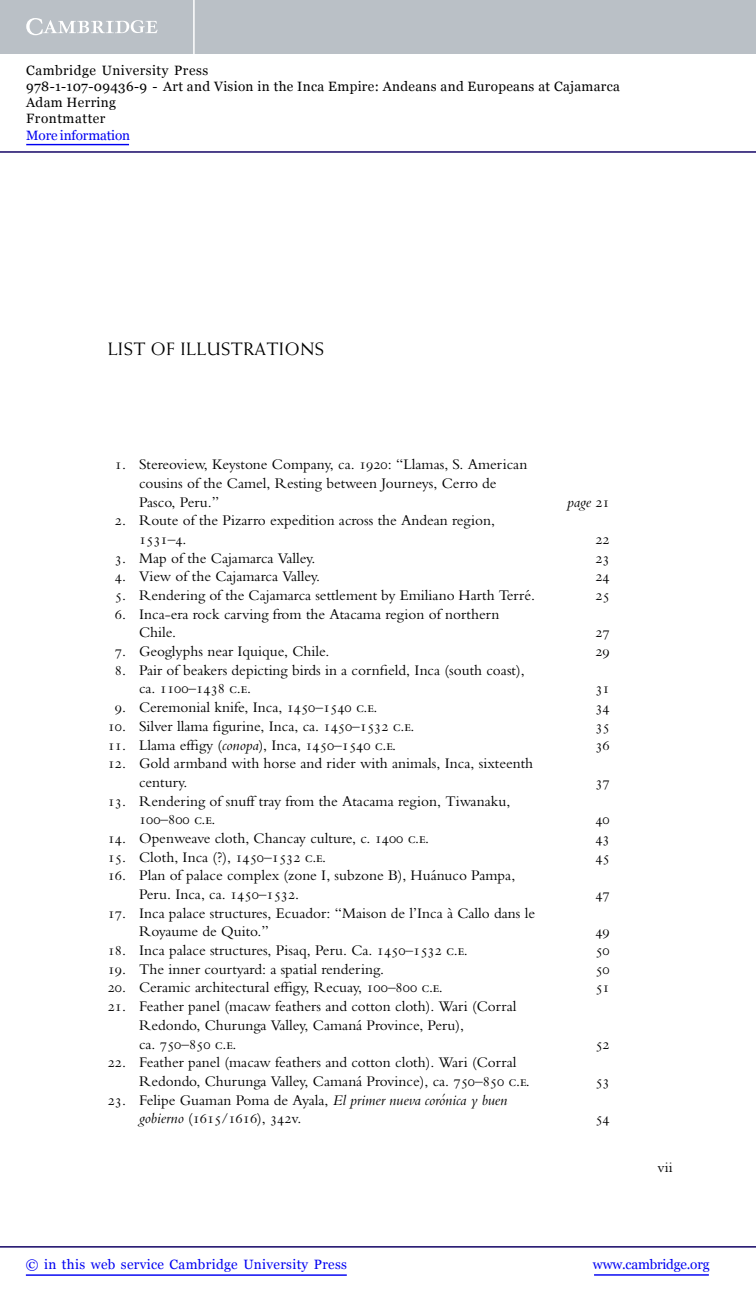
<style>
.page{position:relative;width:756px;height:1298px;background:#fff}
.page>*{position:absolute;margin:0;border:0;box-sizing:border-box;transform-origin:0 0}
.t1{font:18px "Weiss";letter-spacing:.035em;color:#000}
.t2{font:15.3px/18.8px "Bembo";color:#000}
.t3{font:15.3px "Bembo SC";color:#000}
.t4{font:15.3px "Bembo Italic Os F";color:#000}
.t5{font:15px "Bembo";color:#000}
.t6{font:13.5px/16.2px "Georgia";letter-spacing:.025em;color:#000}
.t7{font:13.5px "Georgia";letter-spacing:.025em;color:#0000f1}
.t8{font:13.5px "Georgia";letter-spacing:-.015em;color:#0000f1}
.t9{font:13.5px "Georgia";letter-spacing:-.01em;color:#0000f1}
.s1{font-family:"Bembo SC"}
.s2{font-family:"Bembo"}
.s3{font-family:"Bembo Italic Os F"}
</style>
<div class="page">
<div style="left:0;top:0;width:756px;height:54px;background:#bac0c6"></div>
<svg style="left:26px;top:18px;width:132px;height:17px"></svg>
<hr style="left:193px;top:0;width:2px;height:54px;background:#fff">
<hr style="left:0;top:151px;width:756px;height:2px;background:#150666">
<hr style="left:594px;top:1274px;width:115px;height:1px;background:#0000f1">
<hr style="left:0;top:1246px;width:756px;height:1px;background:#150666">
<hr style="left:26px;top:1274px;width:321px;height:1px;background:#0000f1">
<hr style="left:26px;top:144px;width:103px;height:1px;background:#0000f1">
<p class="t6" style="left:26px;top:62px;width:595px">Cambridge University Press<br>978-1-107-09436-9 - Art and Vision in the Inca Empire: Andeans and Europeans at Cajamarca Adam Herring<br>Frontmatter</p>
<p class="t9" style="left:26px;top:127px;width:105px">More information</p>
<p class="t1" style="left:108px;top:342px;width:218px">LIST OF ILLUSTRATIONS</p>
<p class="t2" style="left:139px;top:456px;width:390px;text-indent:-24px"><span class="s1">1</span>. Stereoview, Keystone Company, ca. <span class="s1">1920</span>: “Llamas, S. American cousins of the Camel, Resting between Journeys, Cerro de<br>Pasco, Peru.”</p>
<p class="t4" style="left:567px;top:496px;width:44px">page <span class="s1">21</span></p>
<p class="t2" style="left:115px;top:512px;width:382px"><span class="s1">2</span>. Route of the Pizarro expedition across the Andean region,</p>
<p class="t3" style="left:139px;top:533px;width:49px">1531<span class="s2">–</span>4<span class="s2">.</span></p>
<p class="t3" style="left:595px;top:533px;width:16px">22</p>
<p class="t2" style="left:115px;top:550px;width:202px"><span class="s1">3</span>. Map of the Cajamarca Valley.</p>
<p class="t3" style="left:595px;top:552px;width:16px">23</p>
<p class="t2" style="left:115px;top:568px;width:207px"><span class="s1">4</span>. View of the Cajamarca Valley.</p>
<p class="t3" style="left:595px;top:571px;width:16px">24</p>
<p class="t2" style="left:115px;top:587px;width:422px"><span class="s1">5</span>. Rendering of the Cajamarca settlement by Emiliano Harth Terre.´</p>
<p class="t3" style="left:595px;top:590px;width:16px">25</p>
<p class="t2" style="left:139px;top:606px;width:362px;text-indent:-24px"><span class="s1">6</span>. Inca-era rock carving from the Atacama region of northern<br>Chile.</p>
<p class="t3" style="left:595px;top:627px;width:16px">27</p>
<p class="t2" style="left:115px;top:643px;width:216px"><span class="s1">7</span>. Geoglyphs near Iquique, Chile.</p>
<p class="t3" style="left:595px;top:646px;width:16px">29</p>
<p class="t2" style="left:115px;top:662px;width:411px"><span class="s1">8</span>. Pair of beakers depicting birds in a cornfield, Inca (south coast),</p>
<p class="t3" style="left:139px;top:683px;width:114px"><span class="s2">ca.</span> 1100<span class="s2">–</span>1438 c.e<span class="s2">.</span></p>
<p class="t3" style="left:595px;top:683px;width:16px">31</p>
<p class="t2" style="left:115px;top:699px;width:264px"><span class="s1">9</span>. Ceremonial knife, Inca, <span class="s1">1450</span>–<span class="s1">1540 c.e.</span></p>
<p class="t3" style="left:595px;top:702px;width:16px">34</p>
<p class="t2" style="left:108px;top:718px;width:308px"><span class="s1">10</span>. Silver llama figurine, Inca, ca. <span class="s1">1450</span>–<span class="s1">1532 c.e.</span></p>
<p class="t3" style="left:595px;top:720px;width:16px">35</p>
<p class="t2" style="left:108px;top:737px;width:290px"><span class="s1">11</span>. Llama effigy (<span class="s3">conopa</span>), Inca, <span class="s1">1450</span>–<span class="s1">1540 c.e.</span></p>
<p class="t3" style="left:595px;top:739px;width:16px">36</p>
<p class="t2" style="left:139px;top:755px;width:396px;text-indent:-31px"><span class="s1">12</span>. Gold armband with horse and rider with animals, Inca, sixteenth century.</p>
<p class="t3" style="left:595px;top:776px;width:16px">37</p>
<p class="t2" style="left:108px;top:793px;width:404px"><span class="s1">13</span>. Rendering of snuff tray from the Atacama region, Tiwanaku,</p>
<p class="t3" style="left:139px;top:814px;width:78px">100<span class="s2">–</span>800 c.e.</p>
<p class="t3" style="left:595px;top:814px;width:16px">40</p>
<p class="t2" style="left:108px;top:830px;width:323px"><span class="s1">14</span>. Openweave cloth, Chancay culture, c. <span class="s1">1400 c.e.</span></p>
<p class="t3" style="left:595px;top:832px;width:16px">43</p>
<p class="t2" style="left:108px;top:849px;width:220px"><span class="s1">15</span>. Cloth, Inca (?), <span class="s1">1450</span>–<span class="s1">1532 c.e.</span></p>
<p class="t3" style="left:595px;top:851px;width:16px">45</p>
<p class="t2" style="left:108px;top:867px;width:409px"><span class="s1">16</span>. Plan of palace complex (zone I, subzone B), Huanuco Pampa,</p>
<p class="t2" style="left:431px;top:867px;width:7px">´</p>
<p class="t2" style="left:139px;top:886px;width:162px">Peru. Inca, ca. <span class="s1">1450</span>–<span class="s1">1532</span>.</p>
<p class="t3" style="left:595px;top:888px;width:16px">47</p>
<p class="t2" style="left:108px;top:905px;width:429px"><span class="s1">17</span>. Inca palace structures, Ecuador: “Maison de l’Inca a Callo dans le</p>
<p class="t2" style="left:448px;top:905px;width:7px">`</p>
<p class="t2" style="left:139px;top:923px;width:131px">Royaume de Quito.”</p>
<p class="t3" style="left:595px;top:926px;width:16px">49</p>
<p class="t2" style="left:108px;top:942px;width:361px"><span class="s1">18</span>. Inca palace structures, Pisaq, Peru. Ca. <span class="s1">1450</span>–<span class="s1">1532 c.e.</span></p>
<p class="t3" style="left:595px;top:944px;width:16px">50</p>
<p class="t2" style="left:108px;top:961px;width:278px"><span class="s1">19</span>. The inner courtyard: a spatial rendering.</p>
<p class="t3" style="left:595px;top:963px;width:16px">50</p>
<p class="t2" style="left:108px;top:979px;width:337px"><span class="s1">20</span>. Ceramic architectural effigy, Recuay, <span class="s1">100</span>–<span class="s1">800 c.e.</span></p>
<p class="t3" style="left:595px;top:982px;width:16px">51</p>
<p class="t2" style="left:139px;top:998px;width:379px;text-indent:-31px"><span class="s1">21</span>. Feather panel (macaw feathers and cotton cloth). Wari (Corral<br>Redondo, Churunga Valley, Camana Province, Peru),</p>
<p class="t2" style="left:357px;top:1017px;width:7px">´</p>
<p class="t3" style="left:139px;top:1038px;width:99px"><span class="s2">ca.</span> 750<span class="s2">–</span>850 c.e.</p>
<p class="t3" style="left:595px;top:1038px;width:16px">52</p>
<p class="t2" style="left:139px;top:1054px;width:392px;text-indent:-31px"><span class="s1">22</span>. Feather panel (macaw feathers and cotton cloth). Wari (Corral<br>Redondo, Churunga Valley, Camana Province), ca. <span class="s1">750</span>–<span class="s1">850 c.e.</span></p>
<p class="t2" style="left:357px;top:1073px;width:7px">´</p>
<p class="t3" style="left:595px;top:1075px;width:16px">53</p>
<p class="t4" style="left:108px;top:1094px;width:401px"><span class="s1">23</span><span class="s2">. Felipe Guaman Poma de Ayala,</span> El primer nueva coronica y buen</p>
<p class="t4" style="left:440px;top:1094px;width:7px">´</p>
<p class="t3" style="left:139px;top:1113px;width:164px"><span class="s3">gobierno</span> <span class="s2">(</span>1615<span class="s2">/</span>1616<span class="s2">),</span> 342<span class="s2">v.</span></p>
<p class="t3" style="left:595px;top:1113px;width:16px">54</p>
<p class="t5" style="left:658px;top:1162px;width:16px">vii</p>
<p class="t7" style="left:26px;top:1256px;width:323px">© in this web service Cambridge University Press</p>
<p class="t8" style="left:593px;top:1256px;width:118px">www.cambridge.org</p>
</div>
